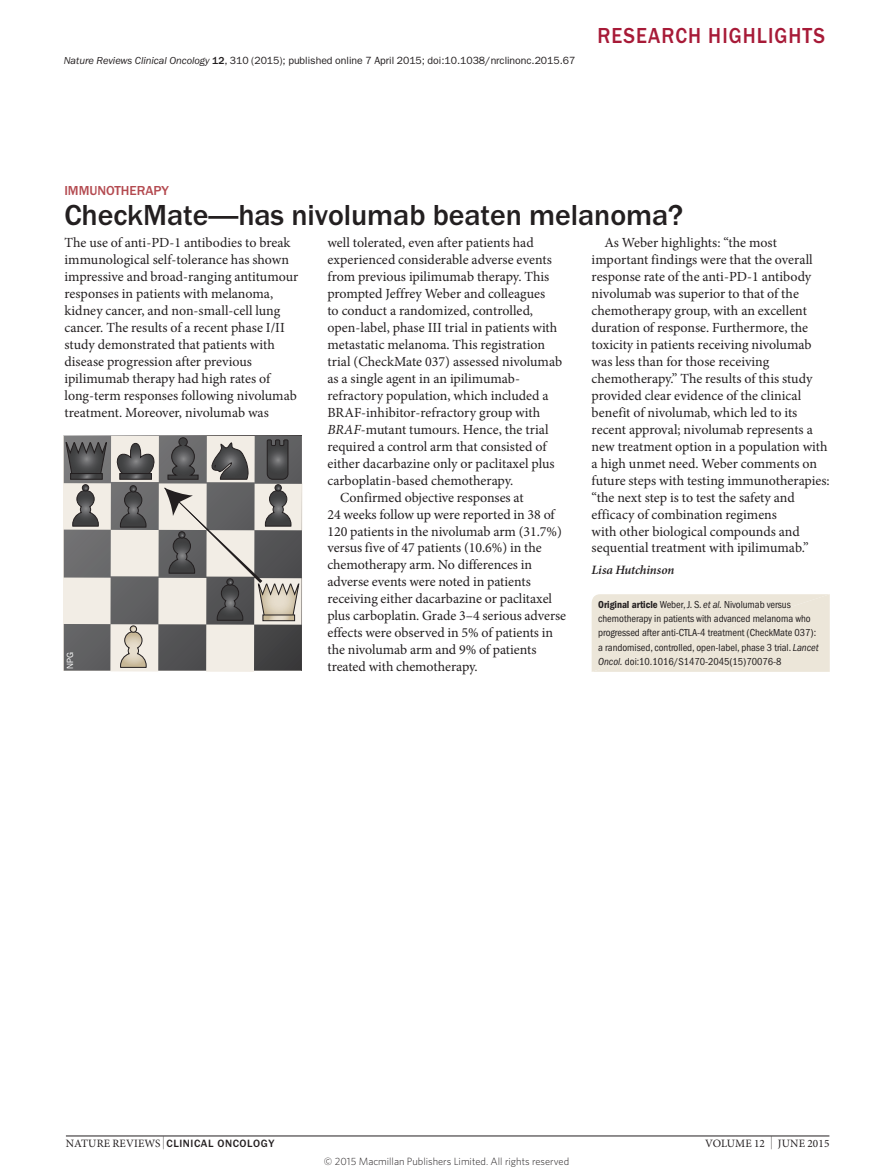
<style>
.page{position:relative;width:893px;height:1174px;background:#fff}
.page>*{position:absolute;margin:0;border:0;box-sizing:border-box;transform-origin:0 0}
.Title{font:500 30px "ITC Franklin Gothic Std";letter-spacing:-.005em;color:#231f20}
.t1{font:500 22.5px "ITC Franklin Gothic Std";letter-spacing:.05em;color:#a71a37;scale:.9 1}
.Body_text{font:13.95px/17px "Minion Pro";letter-spacing:-.005em;color:#231f20}
.Body_first{font:13.95px/17px "Minion Pro";color:#231f20}
.Strapline{font:500 13.5px "ITC Franklin Gothic Std";letter-spacing:-.005em;color:#b44a50}
.Authors{font:italic 600 12.75px "Minion Pro";letter-spacing:-.01em;color:#231f20}
.t2{font:11.25px "Minion Pro Regular 2";letter-spacing:.01em;color:#231f20}
.t3{font:500 10.95px "ITC Franklin Gothic Std";letter-spacing:.05em;color:#231f20}
.References{font:condensed 10.5px/14.2px "ITC Franklin Gothic Std";letter-spacing:-.005em;color:#231f20}
.Citation_line{font:10.5px "ITC Franklin Gothic Std";letter-spacing:-.005em;color:#231f20}
.t4{font:300 10.5px "Whitney";color:#231f20}
.Figure_credit{font:9px "ITC Franklin Gothic Std";color:#fff}
.s1{font-style:italic}
.s2{font-weight:500}
.s3{font-family:"ITC Franklin Gothic Std Dm Cd";font-stretch:normal}
.s4{font-family:"Minion Pro Regular 2";font-weight:400;font-size:11.25px}
.s5{font-family:"Minion Pro Regular 2";font-weight:400;font-size:12.9px}
.s6{font-size:12.9px}
</style>
<div class="page">
<hr style="left:66px;top:1135px;width:763px;height:1px;background:#231f20">
<div style="left:592px;top:594px;width:238px;height:78px;background:#ece6d9"></div>
<svg style="left:207px;top:435px;width:48px;height:1px"></svg>
<div style="left:206px;top:624px;width:48px;height:48px;background:#f2ede5"></div>
<div style="left:110px;top:623px;width:48px;height:48px;background:#f2ede5"></div>
<hr style="left:64px;top:670px;width:34px;height:1px;background:#f2ede5">
<svg style="left:64px;top:436px;width:238px;height:234px;background:#9b9997"></svg>
<svg style="left:120px;top:626px;width:27px;height:42px"></svg>
<div style="left:130px;top:625px;width:7px;height:7px;border:1px solid #231f20;border-radius:50%"></div>
<svg style="left:115px;top:443px;width:40px;height:84px;background:#737271"></svg>
<div style="left:120px;top:473px;width:32px;height:6px;border:1px solid #231f20"></div>
<svg style="left:66px;top:442px;width:41px;height:84px;background:#868482"></svg>
<div style="left:70px;top:473px;width:32px;height:6px;border:1px solid #231f20"></div>
<svg style="left:165px;top:437px;width:134px;height:183px;background:#908d8b"></svg>
<div style="left:263px;top:615px;width:32px;height:6px;border:1px solid #231f20"></div>
<p class="Citation_line" style="left:64px;top:54px;width:513px"><span class="s1">Nature Reviews Clinical Oncology</span> <span class="s2">12</span>, 310 (2015); published online 7 April 2015; doi:10.1038/nrclinonc.2015.67</p>
<h2 class="t1" style="left:598px;top:22px;width:254px">RESEARCH HIGHLIGHTS</h2>
<p class="Strapline" style="left:64px;top:183px;width:106px">IMMUNOTHERAPY</p>
<p class="Title" style="left:64px;top:198px;width:620px">CheckMate—has nivolumab beaten melanoma?</p>
<p class="Body_first" style="left:65px;top:234px;width:235px">The use of anti-PD‑1 antibodies to break immunological self-tolerance has shown impressive and broad-ranging antitumour responses in patients with melanoma, kidney cancer, and non-small-cell lung cancer. The results of a recent phase I/II study demonstrated that patients with disease progression after previous ipilimumab therapy had high rates of long-term responses following nivolumab treatment. Moreover, nivolumab was</p>
<p class="Body_first" style="left:327px;top:234px;width:236px">well tolerated, even after patients had experienced considerable adverse events from previous ipilimumab therapy. This prompted Jeffrey Weber and colleagues<br>to conduct a randomized, controlled, open-label, phase III trial in patients with metastatic melanoma. This registration trial (CheckMate 037) assessed nivolumab as a single agent in an ipilimumab&shy;refractory population, which included a BRAF-inhibitor-refractory group with <span class="s1">BRAF</span>-mutant tumours. Hence, the trial required a control arm that consisted of either dacarbazine only or paclitaxel plus carboplatin-based chemotherapy.</p>
<p class="Body_text" style="left:327px;top:489px;width:240px;text-indent:13px">Confirmed objective responses at<br>24 weeks follow up were reported in 38 of 120 patients in the nivolumab arm (31.7%) versus five of 47 patients (10.6%) in the chemotherapy arm. No differences in adverse events were noted in patients receiving either dacarbazine or paclitaxel plus carboplatin. Grade 3–4 serious adverse effects were observed in 5% of patients in the nivolumab arm and 9% of patients treated with chemotherapy.</p>
<p class="Body_text" style="left:592px;top:234px;width:240px;text-indent:13px">As Weber highlights: “the most important findings were that the overall response rate of the anti-PD-1 antibody nivolumab was superior to that of the chemotherapy group, with an excellent duration of response. Furthermore, the toxicity in patients receiving nivolumab was less than for those receiving chemotherapy.” The results of this study provided clear evidence of the clinical benefit of nivolumab, which led to its recent approval; nivolumab represents a new treatment option in a population with a high unmet need. Weber comments on future steps with testing immunotherapies: “the next step is to test the safety and efficacy of combination regimens<br>with other biological compounds and sequential treatment with ipilimumab.”</p>
<p class="Authors" style="left:592px;top:562px;width:84px">Lisa Hutchinson</p>
<p class="References" style="left:598px;top:597px;width:222px"><span class="s3">Original article</span> Weber, J. S. <span class="s1">et al.</span> Nivolumab versus chemotherapy in patients with advanced melanoma who progressed after anti-CTLA-4 treatment (CheckMate 037): a randomised, controlled, open-label, phase 3 trial. <span class="s1">Lancet Oncol.</span> doi:10.1016/S1470-2045(15)70076-8</p>
<p class="Figure_credit" style="left:65px;top:669px;width:18px;rotate:-90deg">NPG</p>
<p class="t3" style="left:66px;top:1137px;width:210px"><span class="s4">NATURE REVIEWS</span> <span class="s5">|</span> CLINICAL ONCOLOGY</p>
<p class="t2" style="left:705px;top:1135px;width:126px">VOLUME 12 <span class="s6">|</span> JUNE 2015</p>
<p class="t4" style="left:324px;top:1154px;width:247px">© 2015 Macmillan Publishers Limited. All rights reserved</p>
</div>
